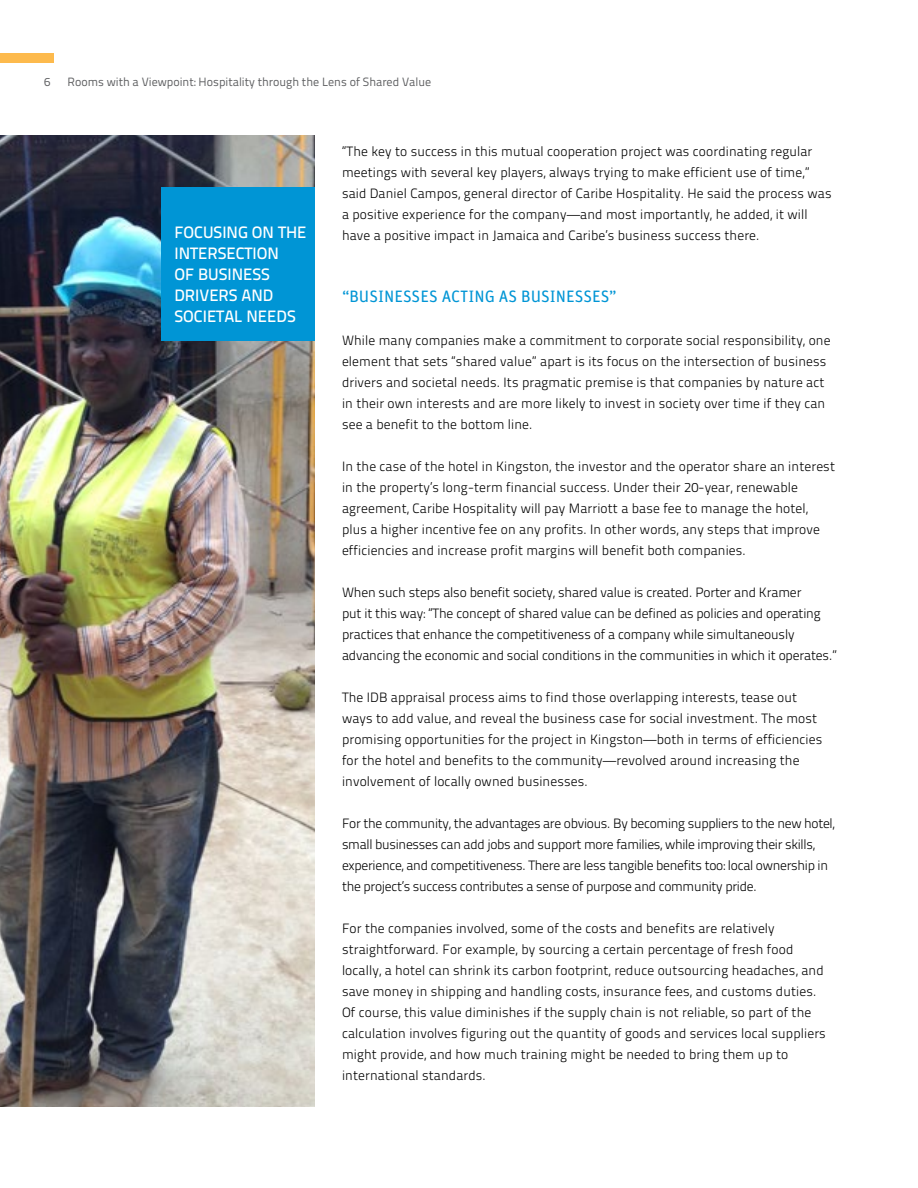
<style>
.page{position:relative;width:918px;height:1188px;background:#fff}
.page>*{position:absolute;margin:0;border:0;box-sizing:border-box;transform-origin:0 0}
.t1{font:16.5px/21px "Titillium Text 25 L 600 wt";color:#fff}
.t2{font:16.5px "Unit";color:#0095d5}
.t3{font:13.5px/21px "Titillium Text 25 L 250 wt";letter-spacing:.01em;color:#000}
.t4{font:13.5px/21px "Titillium Text 25 L 250 wt";letter-spacing:-.02em;color:#000}
.t5{font:13.5px/21px "Titillium Text 25 L 250 wt";letter-spacing:-.01em;color:#000}
.t6{font:12px "Titillium Text 25 L 400 wt";color:#5f6062}
</style>
<div class="page">
<div style="left:0;top:53px;width:54px;height:10px;background:#fdba4d"></div>
<img style="left:0;top:135px;width:315px;height:972px">
<div style="left:161px;top:187px;width:154px;height:154px;background:#0095d5"></div>
<p class="t6" style="left:44px;top:73px;width:8px">6</p>
<p class="t6" style="left:68px;top:73px;width:365px">Rooms with a Viewpoint: Hospitality through the Lens of Shared Value</p>
<p class="t1" style="left:174px;top:221px;width:134px">FOCUSING ON THE<br>INTERSECTION<br>OF BUSINESS<br>DRIVERS AND<br>SOCIETAL NEEDS</p>
<p class="t3" style="left:342px;top:140px;width:491px">“The key to success in this mutual cooperation project was coordinating regular meetings with several key players, always trying to make efficient use of time,” said Daniel Campos, general director of Caribe Hospitality. He said the process was a positive experience for the company—and most importantly, he added, it will have a positive impact in Jamaica and Caribe’s business success there.</p>
<p class="t2" style="left:342px;top:286px;width:276px">“BUSINESSES ACTING AS BUSINESSES”</p>
<p class="t3" style="left:342px;top:329px;width:490px">While many companies make a commitment to corporate social responsibility, one element that sets “shared value” apart is its focus on the intersection of business drivers and societal needs. Its pragmatic premise is that companies by nature act in their own interests and are more likely to invest in society over time if they can see a benefit to the bottom line.</p>
<p class="t3" style="left:342px;top:455px;width:494px">In the case of the hotel in Kingston, the investor and the operator share an interest in the property’s long-term financial success. Under their 20-year, renewable agreement, Caribe Hospitality will pay Marriott a base fee to manage the hotel, plus a higher incentive fee on any profits. In other words, any steps that improve efficiencies and increase profit margins will benefit both companies.</p>
<p class="t5" style="left:342px;top:581px;width:496px">When such steps also benefit society, shared value is created. Porter and Kramer<br>put it this way: “The concept of shared value can be defined as policies and operating practices that enhance the competitiveness of a company while simultaneously advancing the economic and social conditions in the communities in which it operates.”</p>
<p class="t3" style="left:342px;top:686px;width:482px">The IDB appraisal process aims to find those overlapping interests, tease out ways to add value, and reveal the business case for social investment. The most promising opportunities for the project in Kingston—both in terms of efficiencies for the hotel and benefits to the community—revolved around increasing the involvement of locally owned businesses.</p>
<p class="t4" style="left:342px;top:812px;width:494px">For the community, the advantages are obvious. By becoming suppliers to the new hotel, small businesses can add jobs and support more families, while improving their skills, experience, and competitiveness. There are less tangible benefits too: local ownership in the project’s success contributes a sense of purpose and community pride.</p>
<p class="t3" style="left:342px;top:917px;width:485px">For the companies involved, some of the costs and benefits are relatively straightforward. For example, by sourcing a certain percentage of fresh food locally, a hotel can shrink its carbon footprint, reduce outsourcing headaches, and save money in shipping and handling costs, insurance fees, and customs duties.<br>Of course, this value diminishes if the supply chain is not reliable, so part of the calculation involves figuring out the quantity of goods and services local suppliers might provide, and how much training might be needed to bring them up to international standards.</p>
</div>
